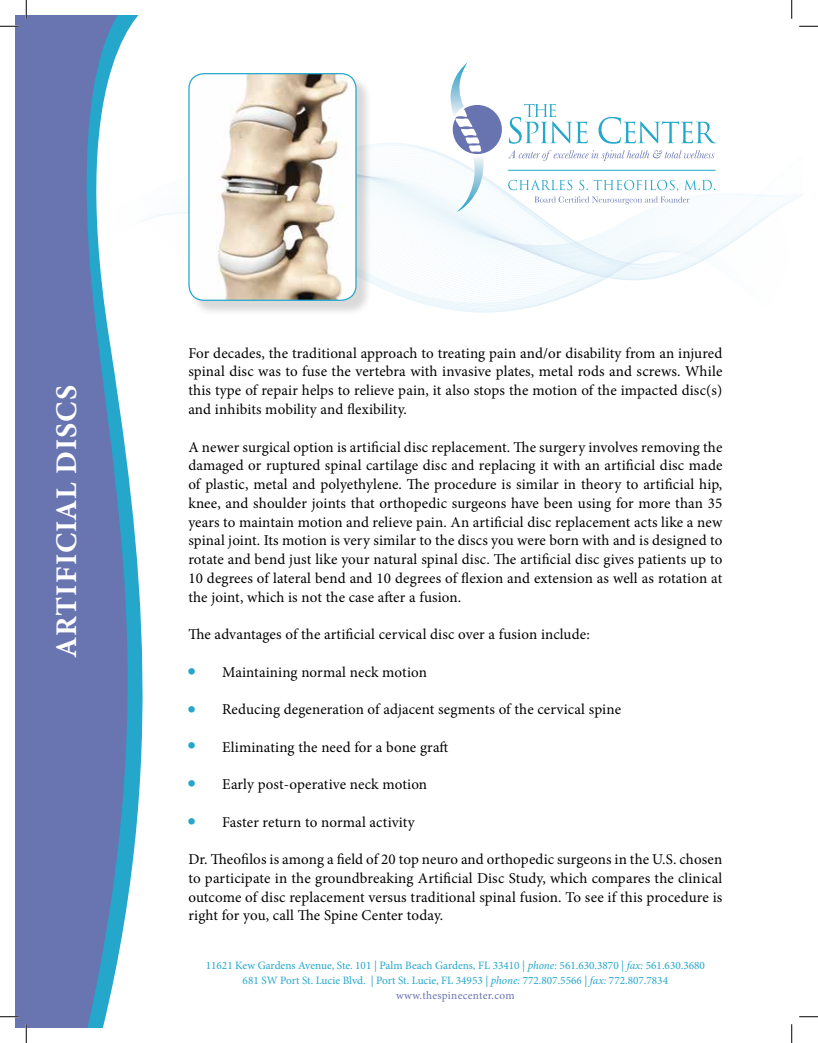
<style>
.page{position:relative;width:818px;height:1043px;background:#fff}
.page>*{position:absolute;margin:0;border:0;box-sizing:border-box;transform-origin:0 0}
.t1{font:700 30px "Minion Pro";letter-spacing:.035em;color:#fff}
.t2{font:15px/18.8px "Minion Pro";letter-spacing:.01em;color:#000;text-align:justify}
.t3{font:11.25px/15px "Minion Pro";color:#24a7cb;text-align:center}
.s1{font-style:italic}
.s2{color:#6875b0}
</style>
<div class="page">
<svg style="left:174px;top:196px;width:595px;height:108px"></svg>
<div style="left:190px;top:75px;width:182px;height:241px;background:#000;opacity:.15"></div>
<img style="left:189px;top:74px;width:167px;height:226px">
<div style="left:188px;top:73px;width:168px;height:228px;border:1px solid #24a7cb;border-radius:15px"></div>
<svg style="left:15px;top:15px;width:139px;height:1013px;fill:#6875b0"></svg>
<div style="left:452px;top:105px;width:50px;height:49px;background:#6774b0;border-radius:50%"></div>
<svg style="left:598px;top:117px;width:118px;height:27px"></svg>
<svg style="left:509px;top:104px;width:78px;height:40px"></svg>
<svg style="left:508px;top:150px;width:206px;height:11px"></svg>
<svg style="left:450px;top:62px;width:36px;height:150px"></svg>
<svg style="left:508px;top:180px;width:207px;height:25px"></svg>
<hr style="left:508px;top:170px;width:207px;height:1px;background:#24a7cb">
<svg style="left:0;top:25px;width:19px;height:2px"></svg>
<svg style="left:799px;top:25px;width:19px;height:2px"></svg>
<svg style="left:0;top:1015px;width:19px;height:2px"></svg>
<svg style="left:799px;top:1016px;width:19px;height:1px"></svg>
<svg style="left:25px;top:0;width:2px;height:19px"></svg>
<svg style="left:25px;top:1024px;width:2px;height:18px"></svg>
<svg style="left:791px;top:0;width:1px;height:19px"></svg>
<svg style="left:791px;top:1024px;width:1px;height:18px"></svg>
<h1 class="t1" style="left:45px;top:658px;width:274px;rotate:-90deg">ARTIFICIAL DISCS</h1>
<p class="t2" style="left:188px;top:343px;width:535px">For decades, the traditional approach to treating pain and/or disability from an injured spinal disc was to fuse the vertebra with invasive plates, metal rods and screws. While this type of repair helps to relieve pain, it also stops the motion of the impacted disc(s) and inhibits mobility and flexibility.</p>
<p class="t2" style="left:188px;top:437px;width:535px">A newer surgical option is artificial disc replacement. The surgery involves removing the damaged or ruptured spinal cartilage disc and replacing it with an artificial disc made of plastic, metal and polyethylene. The procedure is similar in theory to artificial hip, knee, and shoulder joints that orthopedic surgeons have been using for more than 35 years to maintain motion and relieve pain. An artificial disc replacement acts like a new spinal joint. Its motion is very similar to the discs you were born with and is designed to rotate and bend just like your natural spinal disc. The artificial disc gives patients up to 10 degrees of lateral bend and 10 degrees of flexion and extension as well as rotation at the joint, which is not the case after a fusion.</p>
<p class="t2" style="left:188px;top:625px;width:403px">The advantages of the artificial cervical disc over a fusion include:</p>
<p class="t2" style="left:222px;top:662px;width:206px">Maintaining normal neck motion</p>
<p class="t2" style="left:222px;top:700px;width:400px">Reducing degeneration of adjacent segments of the cervical spine</p>
<p class="t2" style="left:222px;top:737px;width:228px">Eliminating the need for a bone graft</p>
<p class="t2" style="left:222px;top:775px;width:206px">Early post-operative neck motion</p>
<p class="t2" style="left:222px;top:812px;width:194px">Faster return to normal activity</p>
<p class="t2" style="left:188px;top:850px;width:535px">Dr. Theofilos is among a field of 20 top neuro and orthopedic surgeons in the U.S. chosen to participate in the groundbreaking Artificial Disc Study, which compares the clinical outcome of disc replacement versus traditional spinal fusion. To see if this procedure is right for you, call The Spine Center today.</p>
<p class="t3" style="left:206px;top:957px;width:500px">11621 Kew Gardens Avenue, Ste. 101 | Palm Beach Gardens, FL 33410 | <span class="s1">phone:</span> 561.630.3870 | <span class="s1">fax:</span> 561.630.3680<br>681 SW Port St. Lucie Blvd. | Port St. Lucie, FL 34953 | <span class="s1">phone:</span> 772.807.5566 | <span class="s1">fax:</span> 772.807.7834 <span class="s2">www.thespinecenter.com</span></p>
</div>
